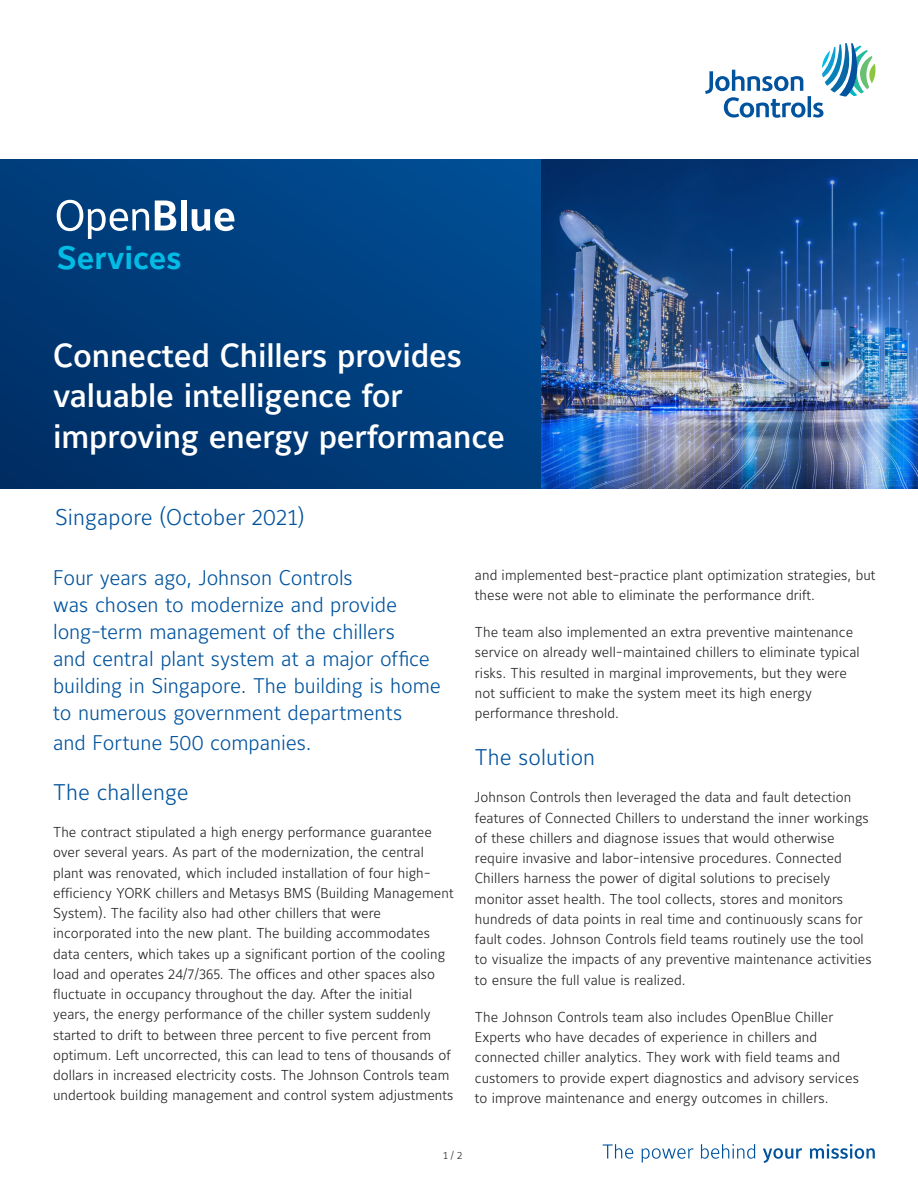
<style>
.page{position:relative;width:918px;height:1188px;background:#fff}
.page>*{position:absolute;margin:0;border:0;box-sizing:border-box;transform-origin:0 0}
.Cover_title__-_white{font:500 33px "Maurea Jci Lf ML";letter-spacing:-.005em;color:#fff}
.t1{font:700 32.1px "Maurea Jci Tf ML";color:#02bce5}
._01_Body_text_-_Blac{font:300 22.5px "Maurea Jci Lf ML";letter-spacing:.005em;color:#01539e}
._00_Introduction_tex{font:300 21px/27px "Maurea Jci Lf ML";letter-spacing:-.005em;color:#01539e}
._01_Body_text_-_Blac-2{font:300 14.25px/20.2px "Maurea Jci Lf ML";letter-spacing:.005em;color:#231f20}
.t2{font:300 10.5px "Maurea Jci Lf ML";color:#231f20}
</style>
<div class="page">
<img style="left:541px;top:159px;width:377px;height:329px">
<svg style="left:705px;top:43px;width:171px;height:75px"></svg>
<svg style="left:603px;top:1144px;width:272px;height:19px"></svg>
<div style="left:0;top:160px;width:541px;height:328px;background:linear-gradient(to right,#00346e,#00488c)"></div>
<svg style="left:57px;top:200px;width:92px;height:39px"></svg>
<svg style="left:155px;top:201px;width:21px;height:29px"></svg>
<div style="left:181px;top:200px;width:5px;height:30px;background:#fff"></div>
<svg style="left:192px;top:209px;width:42px;height:22px"></svg>
<p class="t1" style="left:57px;top:238px;width:126px">Services</p>
<p class="Cover_title__-_white" style="left:53px;top:335px;width:410px">Connected Chillers provides</p>
<p class="Cover_title__-_white" style="left:53px;top:376px;width:352px">valuable intelligence for</p>
<p class="Cover_title__-_white" style="left:53px;top:416px;width:454px">improving energy performance</p>
<p class="_01_Body_text_-_Blac" style="left:55px;top:503px;width:251px">Singapore (October 2021)</p>
<p class="_00_Introduction_tex" style="left:53px;top:563px;width:346px">Four years ago, Johnson Controls<br>was chosen to modernize and provide</p>
<p class="_00_Introduction_tex" style="left:53px;top:617px;width:343px">long-term management of the chillers</p>
<p class="_00_Introduction_tex" style="left:53px;top:644px;width:389px">and central plant system at a major office building in Singapore. The building is home to numerous government departments</p>
<p class="_00_Introduction_tex" style="left:53px;top:728px;width:260px">and Fortune 500 companies.</p>
<p class="_01_Body_text_-_Blac" style="left:53px;top:778px;width:137px">The challenge</p>
<p class="_01_Body_text_-_Blac-2" style="left:53px;top:822px;width:402px">The contract stipulated a high energy performance guarantee over several years. As part of the modernization, the central plant was renovated, which included installation of four high&shy;efficiency YORK chillers and Metasys BMS (Building Management System). The facility also had other chillers that were incorporated into the new plant. The building accommodates data centers, which takes up a significant portion of the cooling load and operates 24/7/365. The offices and other spaces also fluctuate in occupancy throughout the day. After the initial<br>years, the energy performance of the chiller system suddenly started to drift to between three percent to five percent from optimum. Left uncorrected, this can lead to tens of thousands of dollars in increased electricity costs. The Johnson Controls team undertook building management and control system adjustments</p>
<p class="_01_Body_text_-_Blac-2" style="left:475px;top:564px;width:402px">and implemented best-practice plant optimization strategies, but these were not able to eliminate the performance drift.</p>
<p class="_01_Body_text_-_Blac-2" style="left:475px;top:622px;width:386px">The team also implemented an extra preventive maintenance service on already well-maintained chillers to eliminate typical risks. This resulted in marginal improvements, but they were not sufficient to make the system meet its high energy performance threshold.</p>
<p class="_01_Body_text_-_Blac" style="left:475px;top:743px;width:122px">The solution</p>
<p class="_01_Body_text_-_Blac-2" style="left:475px;top:787px;width:398px">Johnson Controls then leveraged the data and fault detection features of Connected Chillers to understand the inner workings of these chillers and diagnose issues that would otherwise require invasive and labor-intensive procedures. Connected Chillers harness the power of digital solutions to precisely monitor asset health. The tool collects, stores and monitors hundreds of data points in real time and continuously scans for fault codes. Johnson Controls field teams routinely use the tool to visualize the impacts of any preventive maintenance activities to ensure the full value is realized.</p>
<p class="_01_Body_text_-_Blac-2" style="left:475px;top:1007px;width:386px">The Johnson Controls team also includes OpenBlue Chiller Experts who have decades of experience in chillers and connected chiller analytics. They work with field teams and customers to provide expert diagnostics and advisory services to improve maintenance and energy outcomes in chillers.</p>
<p class="t2" style="left:443px;top:1149px;width:21px">1 / 2</p>
</div>
